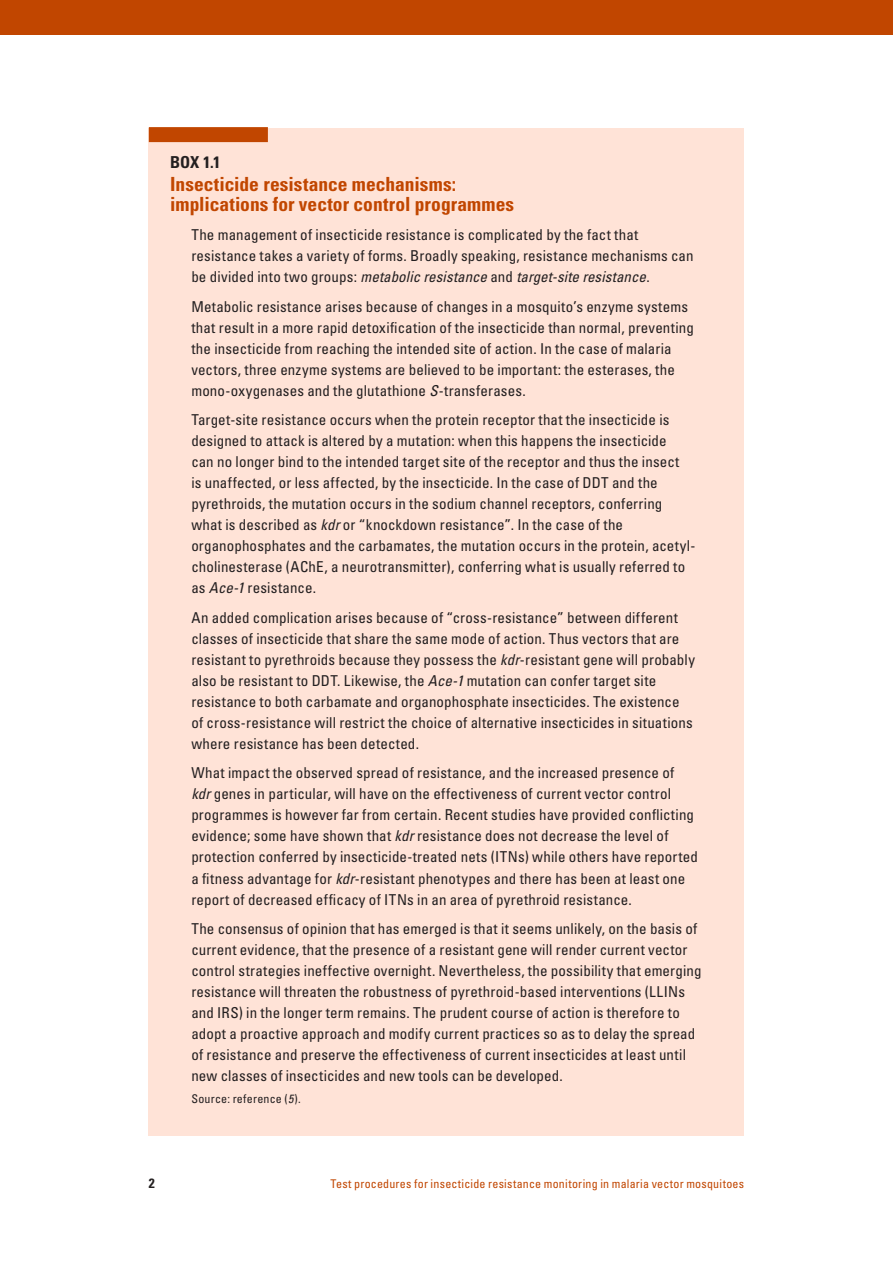
<style>
.page{position:relative;width:893px;height:1263px;background:#fff}
.page>*{position:absolute;margin:0;border:0;box-sizing:border-box;transform-origin:0 0}
.BH2{font:700 condensed 19.5px/19.5px "Univers";color:#c14600}
.BH1{font:700 condensed 16.5px "Univers";color:#231f20}
.BH_text{font:condensed 15px/21px "Univers";letter-spacing:.01em;color:#231f20}
.t1{font:700 condensed 13.5px "Univers";color:#231f20}
.t2{font:condensed 12px "Univers";letter-spacing:.02em;color:#c14600}
.BH_note{font:condensed 12px "Univers";letter-spacing:.015em;color:#231f20}
.s1{font-style:italic}
</style>
<div class="page">
<div style="left:0;top:0;width:893px;height:34px;background:#c14600"></div>
<div style="left:149px;top:128px;width:595px;height:1007px;background:#ffe3d7"></div>
<div style="left:149px;top:127px;width:119px;height:15px;background:#c14600"></div>
<p class="BH1" style="left:170px;top:152px;width:52px">BOX 1.1</p>
<p class="BH2" style="left:170px;top:174px;width:346px">Insecticide resistance mechanisms: implications for vector control programmes</p>
<p class="BH_text" style="left:191px;top:224px;width:504px">The management of insecticide resistance is complicated by the fact that resistance takes a variety of forms. Broadly speaking, resistance mechanisms can be divided into two groups: <span class="s1">metabolic resistance</span> and <span class="s1">target-site resistance</span>.</p>
<p class="BH_text" style="left:191px;top:296px;width:504px">Metabolic resistance arises because of changes in a mosquito’s enzyme systems that result in a more rapid detoxification of the insecticide than normal, preventing the insecticide from reaching the intended site of action. In the case of malaria vectors, three enzyme systems are believed to be important: the esterases, the mono-oxygenases and the glutathione <span class="s1">S</span>-transferases.</p>
<p class="BH_text" style="left:191px;top:409px;width:506px">Target-site resistance occurs when the protein receptor that the insecticide is designed to attack is altered by a mutation: when this happens the insecticide<br>can no longer bind to the intended target site of the receptor and thus the insect<br>is unaffected, or less affected, by the insecticide. In the case of DDT and the pyrethroids, the mutation occurs in the sodium channel receptors, conferring what is described as <span class="s1">kdr</span> or “knockdown resistance”. In the case of the organophosphates and the carbamates, the mutation occurs in the protein, acetyl&shy;cholinesterase (AChE, a neurotransmitter), conferring what is usually referred to as <span class="s1">Ace-1</span> resistance.</p>
<p class="BH_text" style="left:191px;top:607px;width:505px">An added complication arises because of “cross-resistance” between different classes of insecticide that share the same mode of action. Thus vectors that are resistant to pyrethroids because they possess the <span class="s1">kdr</span>-resistant gene will probably also be resistant to DDT. Likewise, the <span class="s1">Ace-1</span> mutation can confer target site resistance to both carbamate and organophosphate insecticides. The existence of cross-resistance will restrict the choice of alternative insecticides in situations where resistance has been detected.</p>
<p class="BH_text" style="left:191px;top:762px;width:508px">What impact the observed spread of resistance, and the increased presence of<br><span class="s1">kdr</span> genes in particular, will have on the effectiveness of current vector control programmes is however far from certain. Recent studies have provided conflicting evidence; some have shown that <span class="s1">kdr</span> resistance does not decrease the level of protection conferred by insecticide-treated nets (ITNs) while others have reported a fitness advantage for <span class="s1">kdr</span>-resistant phenotypes and there has been at least one report of decreased efficacy of ITNs in an area of pyrethroid resistance.</p>
<p class="BH_text" style="left:191px;top:918px;width:512px">The consensus of opinion that has emerged is that it seems unlikely, on the basis of current evidence, that the presence of a resistant gene will render current vector control strategies ineffective overnight. Nevertheless, the possibility that emerging resistance will threaten the robustness of pyrethroid-based interventions (LLINs and IRS) in the longer term remains. The prudent course of action is therefore to adopt a proactive approach and modify current practices so as to delay the spread of resistance and preserve the effectiveness of current insecticides at least until new classes of insecticides and new tools can be developed.</p>
<p class="BH_note" style="left:191px;top:1091px;width:111px">Source: reference (<span class="s1">5</span>).</p>
<p class="t1" style="left:149px;top:1175px;width:7px">2</p>
<p class="t2" style="left:331px;top:1176px;width:415px">Test procedures for insecticide resistance monitoring in malaria vector mosquitoes</p>
</div>
